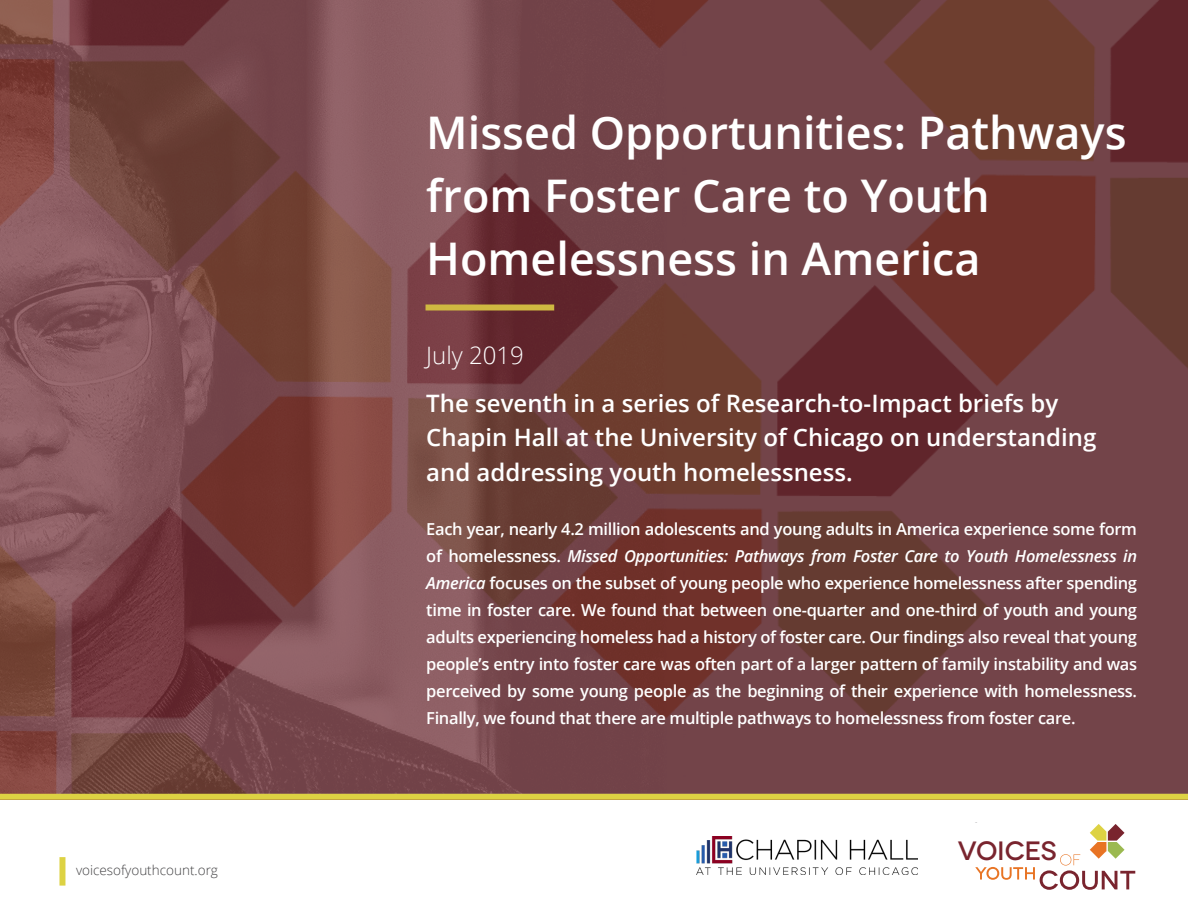
<style>
.page{position:relative;width:1188px;height:918px;background:#fff}
.page>*{position:absolute;margin:0;border:0;box-sizing:border-box;transform-origin:0 0}
.t1{font:600 45px/63px "Open Sans";color:#fff}
.t2{font:500 26.55px "Novecentowide";letter-spacing:-.01em;color:#79242e}
.t3{font:600 24px/34.5px "Open Sans";color:#fff}
.t4{font:300 24px "Open Sans";color:#fff}
.t5{font:600 16.5px/27px "Open Sans";letter-spacing:-.02em;color:#fff;text-align:justify}
.t6{font:300 13.5px "Open Sans";color:#414042}
.s1{font-style:italic}
</style>
<div class="page">
<div style="left:0;top:794px;width:1188px;height:6px;background:#ddd243"></div>
<img style="left:697px;top:837px;width:221px;height:38px">
<div style="left:59px;top:857px;width:6px;height:29px;background:#ddd243"></div>
<svg style="left:975px;top:824px;width:160px;height:66px"></svg>
<img style="left:0;top:0;width:1188px;height:794px">
<p class="t6" style="left:76px;top:860px;width:144px">voicesofyouthcount.org</p>
<h1 class="t1" style="left:426px;top:100px;width:702px">Missed Opportunities: Pathways from Foster Care to Youth<br>Homelessness in America</h1>
<h3 class="t4" style="left:426px;top:339px;width:99px">July 2019</h3>
<h3 class="t3" style="left:426px;top:385px;width:672px">The seventh in a series of Research-to-Impact briefs by<br>Chapin Hall at the University of Chicago on understanding and addressing youth homelessness.</h3>
<p class="t5" style="left:426px;top:515px;width:712px">Each year, nearly 4.2 million adolescents and young adults in America experience some form of homelessness. <span class="s1">Missed Opportunities: Pathways from Foster Care to Youth Homelessness in America</span> focuses on the subset of young people who experience homelessness after spending time in foster care. We found that between one-quarter and one-third of youth and young adults experiencing homeless had a history of foster care. Our findings also reveal that young people’s entry into foster care was often part of a larger pattern of family instability and was perceived by some young people as the beginning of their experience with homelessness.<br>Finally, we found that there are multiple pathways to homelessness from foster care.</p>
<h2 class="t2" style="left:958px;top:834px;width:100px">VOICES</h2>
</div>
